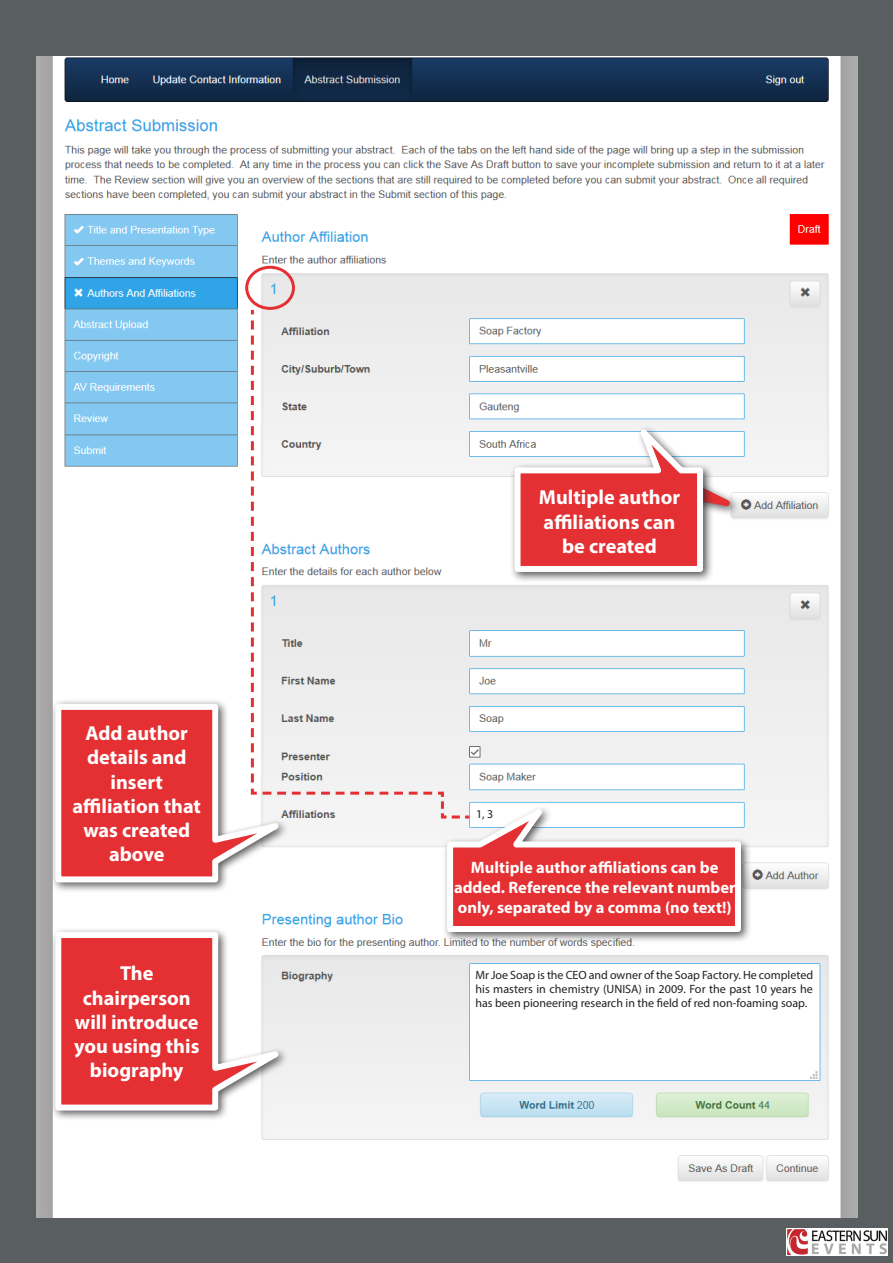
<style>
.page{position:relative;width:893px;height:1263px;background:#595e61}
.page>*{position:absolute;margin:0;border:0;box-sizing:border-box;transform-origin:0 0}
.t1{font:700 20.25px/24.3px "Myriad Pro";color:#fff;text-align:center}
.t2{font:700 16.5px/19.8px "Myriad Pro";color:#fff;text-align:center}
.t3{font:12px/14.4px "Myriad Pro";color:#231f20;text-align:justify}
</style>
<div class="page">
<img style="left:787px;top:1228px;width:101px;height:27px">
<img style="left:36px;top:56px;width:822px;height:524px">
<img style="left:36px;top:580px;width:822px;height:638px">
<div style="left:509px;top:425px;width:205px;height:158px;background:#231f20;opacity:.75"></div>
<svg style="left:511px;top:408px;width:258px;height:167px;background:#eba5a7"></svg>
<div style="left:50px;top:699px;width:239px;height:194px;background:#231f20;opacity:.75"></div>
<svg style="left:52px;top:701px;width:260px;height:184px;background:#e2e2e2"></svg>
<div style="left:50px;top:927px;width:239px;height:195px;background:#231f20;opacity:.75"></div>
<svg style="left:52px;top:929px;width:260px;height:184px;background:#e88889"></svg>
<div style="left:475px;top:969px;width:338px;height:89px;background:#fff"></div>
<div style="left:442px;top:804px;width:310px;height:139px;background:#231f20;opacity:.75"></div>
<div style="left:245px;top:266px;width:50px;height:44px;border:3px solid #e53033;border-radius:50%"></div>
<svg style="left:58px;top:320px;width:377px;height:559px;background:#ddc5ce"></svg>
<svg style="left:441px;top:794px;width:303px;height:141px;background:#e9888b"></svg>
<svg style="left:249px;top:307px;width:223px;height:513px;background:#eeeded"></svg>
<p class="t1" style="left:86px;top:720px;width:104px">Add author details and insert</p>
<p class="t1" style="left:73px;top:793px;width:130px">affiliation that was created above</p>
<p class="t1" style="left:120px;top:960px;width:35px">The</p>
<p class="t1" style="left:83px;top:985px;width:109px">chairperson</p>
<p class="t1" style="left:74px;top:1009px;width:127px">will introduce you using this biography</p>
<p class="t1" style="left:539px;top:485px;width:143px">Multiple author affiliations can be created</p>
<p class="t3" style="left:476px;top:807px;width:19px">1, 3</p>
<p class="t2" style="left:454px;top:857px;width:283px">Multiple author affiliations can be added. Reference the relevant number only, separated by a comma (no text!)</p>
<p class="t3" style="left:475px;top:967px;width:339px">Mr Joe Soap is the CEO and owner of the Soap Factory. He completed his masters in chemistry (UNISA) in 2009. For the past 10 years he has been pioneering research in the field of red non-foaming soap.</p>
</div>
